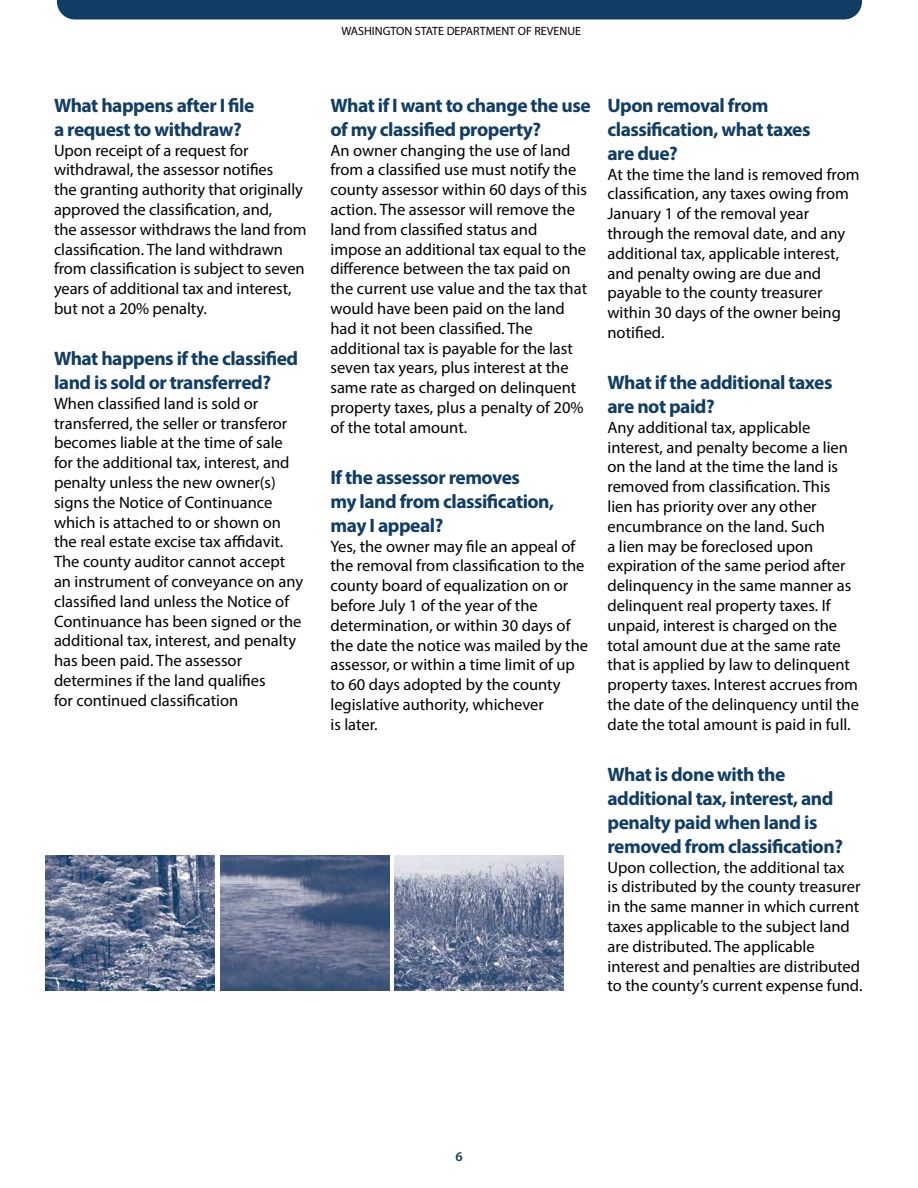
<style>
.page{position:relative;width:918px;height:1188px;background:#fff}
.page>*{position:absolute;margin:0;border:0;box-sizing:border-box;transform-origin:0 0}
.Headings{font:700 19.5px/24px "Myriad Pro";letter-spacing:-.025em;color:#113d65}
.copy{font:16.5px/19.8px "Myriad Pro";color:#000}
.t1{font:600 13.5px "Myriad Pro";color:#113d65}
.t2{font:12px "Myriad Pro";color:#000}
</style>
<div class="page">
<div style="left:57px;top:0;width:805px;height:20px;background:#113d65"></div>
<img style="left:45px;top:855px;width:170px;height:136px">
<img style="left:395px;top:855px;width:169px;height:136px">
<img style="left:220px;top:855px;width:169px;height:136px">
<p class="Headings" style="left:54px;top:93px;width:202px">What happens after I file a request to withdraw?</p>
<p class="copy" style="left:54px;top:140px;width:254px">Upon receipt of a request for withdrawal, the assessor notifies<br>the granting authority that originally approved the classification, and,<br>the assessor withdraws the land from classification. The land withdrawn from classification is subject to seven years of additional tax and interest, but not a 20% penalty.</p>
<p class="Headings" style="left:54px;top:346px;width:246px">What happens if the classified land is sold or transferred?</p>
<p class="copy" style="left:54px;top:393px;width:251px">When classified land is sold or transferred, the seller or transferor becomes liable at the time of sale for the additional tax, interest, and penalty unless the new owner(s) signs the Notice of Continuance which is attached to or shown on the real estate excise tax affidavit.<br>The county auditor cannot accept an instrument of conveyance on any classified land unless the Notice of Continuance has been signed or the additional tax, interest, and penalty has been paid. The assessor determines if the land qualifies<br>for continued classification</p>
<p class="t2" style="left:341px;top:24px;width:241px">WASHINGTON STATE DEPARTMENT OF REVENUE</p>
<p class="Headings" style="left:330px;top:93px;width:262px">What if I want to change the use of my classified property?</p>
<p class="copy" style="left:330px;top:140px;width:258px">An owner changing the use of land from a classified use must notify the county assessor within 60 days of this action. The assessor will remove the land from classified status and impose an additional tax equal to the difference between the tax paid on the current use value and the tax that would have been paid on the land had it not been classified. The additional tax is payable for the last seven tax years, plus interest at the same rate as charged on delinquent property taxes, plus a penalty of 20% of the total amount.</p>
<p class="Headings" style="left:330px;top:465px;width:225px">If the assessor removes<br>my land from classification, may I appeal?</p>
<p class="copy" style="left:330px;top:536px;width:259px">Yes, the owner may file an appeal of the removal from classification to the county board of equalization on or before July 1 of the year of the determination, or within 30 days of the date the notice was mailed by the assessor, or within a time limit of up to 60 days adopted by the county legislative authority, whichever<br>is later.</p>
<p class="Headings" style="left:608px;top:93px;width:205px">Upon removal from classification, what taxes are due?</p>
<p class="copy" style="left:608px;top:164px;width:254px">At the time the land is removed from classification, any taxes owing from<br>January 1 of the removal year through the removal date, and any additional tax, applicable interest, and penalty owing are due and payable to the county treasurer within 30 days of the owner being notified.</p>
<p class="Headings" style="left:608px;top:370px;width:226px">What if the additional taxes are not paid?</p>
<p class="copy" style="left:608px;top:417px;width:253px">Any additional tax, applicable interest, and penalty become a lien on the land at the time the land is removed from classification. This lien has priority over any other encumbrance on the land. Such<br>a lien may be foreclosed upon expiration of the same period after delinquency in the same manner as delinquent real property taxes. If unpaid, interest is charged on the total amount due at the same rate that is applied by law to delinquent property taxes. Interest accrues from the date of the delinquency until the date the total amount is paid in full.</p>
<p class="Headings" style="left:608px;top:762px;width:237px">What is done with the additional tax, interest, and penalty paid when land is removed from classification?</p>
<p class="copy" style="left:608px;top:857px;width:257px">Upon collection, the additional tax<br>is distributed by the county treasurer in the same manner in which current taxes applicable to the subject land are distributed. The applicable interest and penalties are distributed to the county’s current expense fund.</p>
<p class="t1" style="left:456px;top:1148px;width:9px">6</p>
</div>
